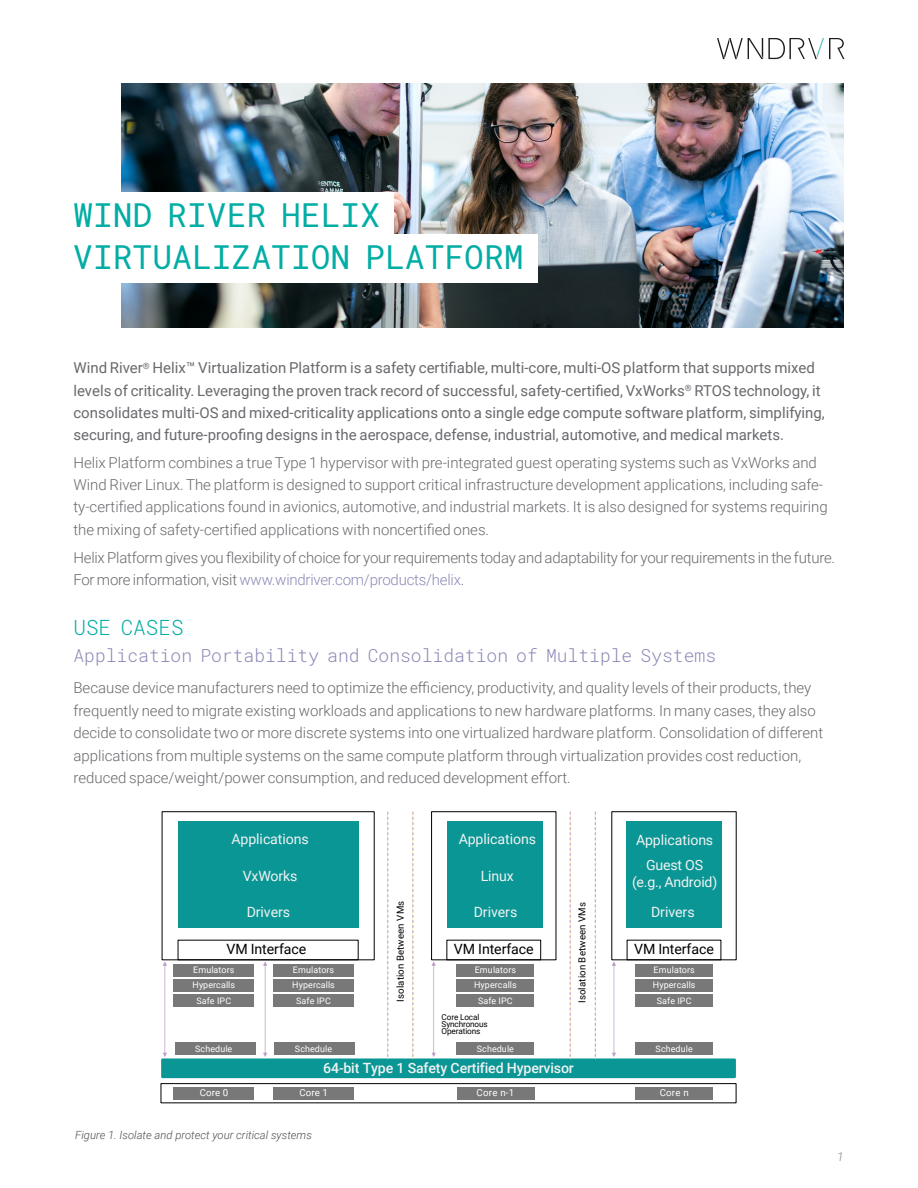
<style>
.page{position:relative;width:918px;height:1188px;background:#fff}
.page>*{position:absolute;margin:0;border:0;box-sizing:border-box;transform-origin:0 0}
.t1{font:33px/42px "Roboto Mono";color:#01ada4}
.t2{font:300 21px "Roboto Mono";color:#01ada4}
.t3{font:300 18px "Roboto Mono";color:#8b89b5}
.t4{font:300 15px/22.5px "Roboto";color:#68696d}
.t5{font:15px/22.2px "Roboto";color:#68696d}
.t6{font:14.1px/25px "Roboto";letter-spacing:-.005em;color:#f2f2f3;text-align:center}
.t7{font:500 14.1px "Roboto";letter-spacing:-.01em;color:#f2f2f3}
.t8{font:14.1px "Roboto";letter-spacing:-.005em;color:#000}
.t9{font:italic 300 12px "Roboto";color:#808285}
.t10{font:italic 300 11.25px "Roboto";color:#4d4d4f}
.t11{font:9.75px "Roboto";letter-spacing:.01em;color:#000}
.t12{font:9.75px "Roboto";letter-spacing:.025em;color:#fff}
.t13{font:9px/15.3px "Roboto";letter-spacing:.01em;color:#fff}
.t14{font:8.25px/7.5px "Roboto";letter-spacing:-.015em;color:#000}
.s1{color:#8b89b5}
</style>
<div class="page">
<img style="left:122px;top:84px;width:721px;height:244px">
<svg style="left:717px;top:38px;width:127px;height:21px"></svg>
<div style="left:53px;top:192px;width:341px;height:48px;background:#fff"></div>
<div style="left:53px;top:234px;width:484px;height:48px;background:#fff"></div>
<div style="left:161px;top:1058px;width:575px;height:20px;background:#099694"></div>
<svg style="left:387px;top:812px;width:1px;height:247px"></svg>
<svg style="left:413px;top:812px;width:1px;height:247px"></svg>
<div style="left:448px;top:822px;width:95px;height:106px;background:#099694"></div>
<div style="left:457px;top:964px;width:77px;height:13px;background:#787878"></div>
<div style="left:457px;top:979px;width:77px;height:13px;background:#787878"></div>
<div style="left:457px;top:1042px;width:77px;height:13px;background:#787878"></div>
<div style="left:457px;top:995px;width:77px;height:12px;background:#787878"></div>
<div style="left:457px;top:1087px;width:77px;height:13px;background:#787878"></div>
<div style="left:178px;top:822px;width:180px;height:106px;background:#099694"></div>
<div style="left:273px;top:964px;width:81px;height:13px;background:#787878"></div>
<div style="left:273px;top:979px;width:81px;height:13px;background:#787878"></div>
<div style="left:274px;top:1042px;width:81px;height:13px;background:#787878"></div>
<div style="left:273px;top:995px;width:81px;height:12px;background:#787878"></div>
<div style="left:273px;top:1087px;width:81px;height:13px;background:#787878"></div>
<svg style="left:570px;top:812px;width:1px;height:247px"></svg>
<svg style="left:595px;top:812px;width:1px;height:247px"></svg>
<div style="left:626px;top:822px;width:96px;height:106px;background:#099694"></div>
<div style="left:635px;top:964px;width:78px;height:13px;background:#787878"></div>
<div style="left:635px;top:979px;width:78px;height:13px;background:#787878"></div>
<div style="left:635px;top:1042px;width:78px;height:13px;background:#787878"></div>
<div style="left:635px;top:995px;width:78px;height:12px;background:#787878"></div>
<div style="left:636px;top:1087px;width:77px;height:13px;background:#787878"></div>
<div style="left:174px;top:1087px;width:80px;height:13px;background:#787878"></div>
<div style="left:174px;top:964px;width:80px;height:13px;background:#787878"></div>
<div style="left:174px;top:979px;width:80px;height:13px;background:#787878"></div>
<div style="left:176px;top:1042px;width:80px;height:13px;background:#787878"></div>
<div style="left:174px;top:995px;width:80px;height:12px;background:#787878"></div>
<div style="left:431px;top:812px;width:125px;height:148px;border:1px solid #000"></div>
<svg style="left:612px;top:961px;width:4px;height:96px"></svg>
<svg style="left:432px;top:961px;width:4px;height:96px"></svg>
<svg style="left:263px;top:961px;width:4px;height:96px"></svg>
<svg style="left:163px;top:961px;width:4px;height:96px"></svg>
<div style="left:161px;top:1083px;width:575px;height:20px;border:1px solid #000"></div>
<h1 class="t1" style="left:73px;top:193px;width:452px">WIND RIVER HELIX<br>VIRTUALIZATION PLATFORM</h1>
<p class="t5" style="left:73px;top:357px;width:753px">Wind River<sup>®</sup> Helix™ Virtualization Platform is a safety certifiable, multi-core, multi-OS platform that supports mixed levels of criticality. Leveraging the proven track record of successful, safety-certified, VxWorks<sup>®</sup> RTOS technology, it consolidates multi-OS and mixed-criticality applications onto a single edge compute software platform, simplifying, securing, and future-proofing designs in the aerospace, defense, industrial, automotive, and medical markets.</p>
<p class="t4" style="left:73px;top:451px;width:756px">Helix Platform combines a true Type 1 hypervisor with pre-integrated guest operating systems such as VxWorks and Wind River Linux. The platform is designed to support critical infrastructure development applications, including safe&shy;ty-certified applications found in avionics, automotive, and industrial markets. It is also designed for systems requiring the mixing of safety-certified applications with noncertified ones.</p>
<p class="t4" style="left:73px;top:545px;width:763px">Helix Platform gives you flexibility of choice for your requirements today and adaptability for your requirements in the future.<br>For more information, visit <span class="s1">www.windriver.com/products/helix</span>.</p>
<h2 class="t2" style="left:73px;top:612px;width:112px">USE CASES</h2>
<p class="t3" style="left:73px;top:642px;width:644px">Application Portability and Consolidation of Multiple Systems</p>
<p class="t4" style="left:73px;top:676px;width:751px">Because device manufacturers need to optimize the efficiency, productivity, and quality levels of their products, they frequently need to migrate existing workloads and applications to new hardware platforms. In many cases, they also decide to consolidate two or more discrete systems into one virtualized hardware platform. Consolidation of different applications from multiple systems on the same compute platform through virtualization provides cost reduction, reduced space/weight/power consumption, and reduced development effort.</p>
<p class="t6" style="left:231px;top:826px;width:79px">Applications</p>
<p class="t6" style="left:243px;top:863px;width:56px">VxWorks</p>
<p class="t6" style="left:247px;top:899px;width:45px">Drivers</p>
<p class="t8" style="left:227px;top:939px;width:81px">VM Interface</p>
<p class="t13" style="left:292px;top:962px;width:44px">Emulators<br>Hypercalls</p>
<p class="t13" style="left:192px;top:962px;width:44px">Emulators<br>Hypercalls</p>
<p class="t13" style="left:196px;top:992px;width:36px">Safe IPC</p>
<p class="t13" style="left:296px;top:992px;width:36px">Safe IPC</p>
<p class="t11" style="left:394px;top:1002px;width:102px;rotate:-90deg">Isolation Between VMs</p>
<p class="t6" style="left:459px;top:826px;width:79px">Applications</p>
<p class="t6" style="left:481px;top:863px;width:35px">Linux</p>
<p class="t6" style="left:474px;top:899px;width:45px">Drivers</p>
<p class="t8" style="left:454px;top:939px;width:81px">VM Interface</p>
<p class="t13" style="left:474px;top:962px;width:44px">Emulators<br>Hypercalls</p>
<p class="t13" style="left:478px;top:992px;width:36px">Safe IPC</p>
<p class="t11" style="left:575px;top:1003px;width:102px;rotate:-90deg">Isolation Between VMs</p>
<p class="t14" style="left:442px;top:1013px;width:48px">Core Local<br>Synchronous<br>Operations</p>
<p class="t13" style="left:195px;top:1040px;width:39px">Schedule</p>
<p class="t13" style="left:295px;top:1040px;width:39px">Schedule</p>
<p class="t13" style="left:477px;top:1040px;width:39px">Schedule</p>
<p class="t7" style="left:323px;top:1058px;width:252px">64-bit Type 1 Safety Certified Hypervisor</p>
<p class="t6" style="left:636px;top:827px;width:79px">Applications<br>Guest OS</p>
<p class="t6" style="left:632px;top:866px;width:87px;line-height:30.3px">(e.g., Android)<br>Drivers</p>
<p class="t8" style="left:634px;top:939px;width:81px">VM Interface</p>
<p class="t13" style="left:653px;top:962px;width:44px">Emulators<br>Hypercalls</p>
<p class="t13" style="left:657px;top:992px;width:36px">Safe IPC</p>
<p class="t13" style="left:656px;top:1040px;width:39px">Schedule</p>
<p class="t12" style="left:200px;top:1086px;width:30px">Core 0</p>
<p class="t12" style="left:660px;top:1086px;width:31px">Core n</p>
<p class="t12" style="left:299px;top:1086px;width:30px">Core 1</p>
<p class="t12" style="left:477px;top:1086px;width:39px">Core n-1</p>
<p class="t10" style="left:75px;top:1127px;width:238px">Figure 1. Isolate and protect your critical systems</p>
<p class="t9" style="left:837px;top:1148px;width:8px">1</p>
</div>
